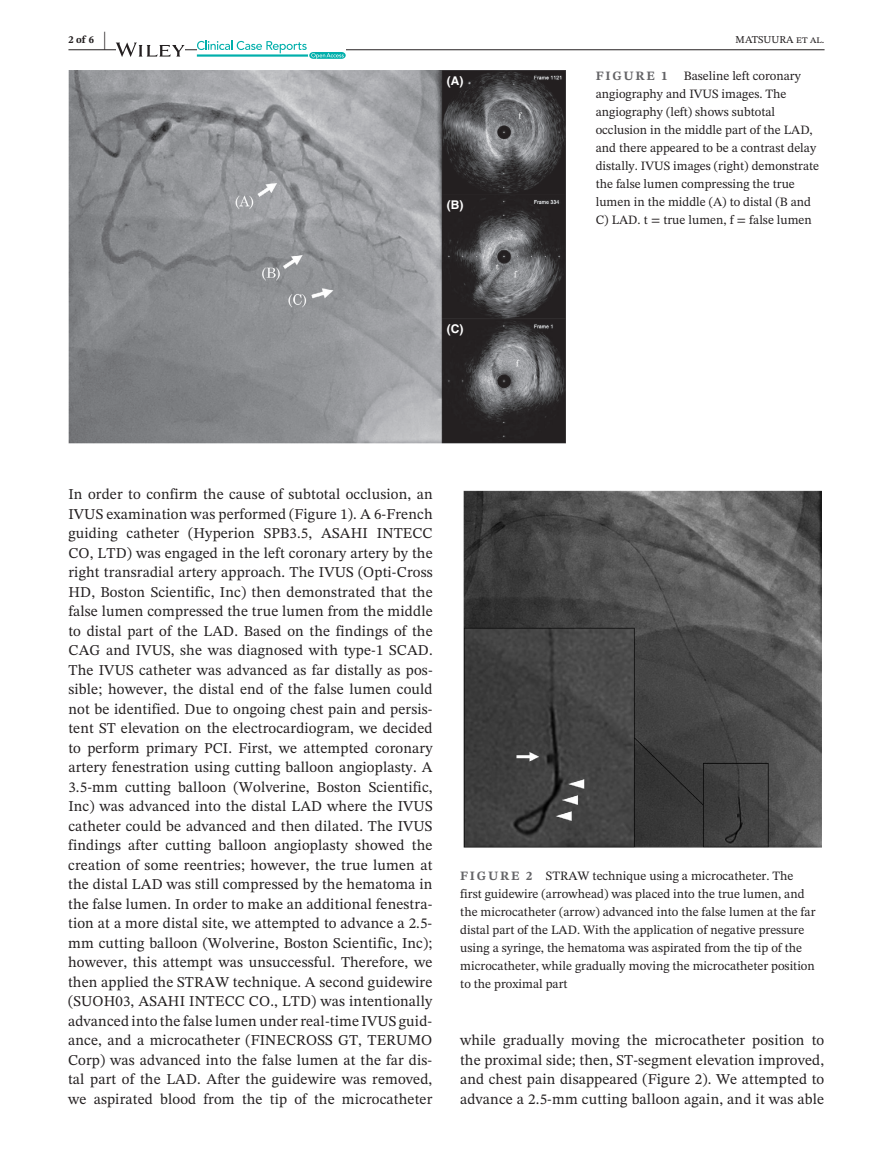
<style>
.page{position:relative;width:893px;height:1174px;background:#fff}
.page>*{position:absolute;margin:0;border:0;box-sizing:border-box;transform-origin:0 0}
.t1{font:15px/19.5px "STIX Two Text";letter-spacing:.01em;color:#231f20;text-align:justify}
.t2{font:12.75px/18px "STIX Two Text";color:#231f20}
.t3{font:700 12.75px "STIX Two Text";letter-spacing:.14em;color:#636366}
.t4{font:700 12px "Helvetica";color:#fff}
.t5{font:10.5px "STIX Two Text";color:#231f20}
.t6{font:700 10.5px "STIX Two Text";color:#231f20}
.s1{font-size:21px}
.s2{font-weight:700;color:#636366}
</style>
<div class="page">
<hr style="left:68px;top:49px;width:756px;height:1px;background:#231f20">
<svg style="left:116px;top:43px;width:69px;height:14px"></svg>
<svg style="left:197px;top:41px;width:149px;height:18px"></svg>
<img style="left:68px;top:70px;width:498px;height:374px">
<img style="left:464px;top:490px;width:357px;height:357px">
<p class="t6" style="left:68px;top:32px;width:39px">2 of 6 <span class="s1">|</span></p>
<p class="t5" style="left:736px;top:32px;width:90px">MATSUURA et al.</p>
<p class="t4" style="left:447px;top:74px;width:18px">(A)</p>
<p class="t4" style="left:447px;top:197px;width:18px">(B)</p>
<p class="t4" style="left:447px;top:321px;width:18px">(C)</p>
<p class="t2" style="left:596px;top:66px;width:225px;text-indent:88px">Baseline left coronary angiography and IVUS images. The angiography (left) shows subtotal occlusion in the middle part of the LAD, and there appeared to be a contrast delay distally. IVUS images (right) demonstrate the false lumen compressing the true lumen in the middle (A) to distal (B and C) LAD. t = true lumen, f = false lumen</p>
<p class="t3" style="left:596px;top:66px;width:73px">FIGURE 1</p>
<p class="t1" style="left:68px;top:484px;width:366px">In order to confirm the cause of subtotal occlusion, an IVUS examination was performed (Figure 1). A 6-French guiding catheter (Hyperion SPB3.5, ASAHI INTECC CO, LTD) was engaged in the left coronary artery by the right transradial artery approach. The IVUS (Opti-Cross HD, Boston Scientific, Inc) then demonstrated that the false lumen compressed the true lumen from the middle to distal part of the LAD. Based on the findings of the CAG and IVUS, she was diagnosed with type-1 SCAD.<br>The IVUS catheter was advanced as far distally as pos&shy;sible; however, the distal end of the false lumen could not be identified. Due to ongoing chest pain and persis&shy;tent ST elevation on the electrocardiogram, we decided to perform primary PCI. First, we attempted coronary artery fenestration using cutting balloon angioplasty. A 3.5-mm cutting balloon (Wolverine, Boston Scientific, Inc) was advanced into the distal LAD where the IVUS catheter could be advanced and then dilated. The IVUS findings after cutting balloon angioplasty showed the creation of some reentries; however, the true lumen at the distal LAD was still compressed by the hematoma in the false lumen. In order to make an additional fenestra&shy;tion at a more distal site, we attempted to advance a 2.5- mm cutting balloon (Wolverine, Boston Scientific, Inc); however, this attempt was unsuccessful. Therefore, we then applied the STRAW technique. A second guidewire (SUOH03, ASAHI INTECC CO., LTD) was intentionally advanced into the false lumen under real-time IVUS guid&shy;ance, and a microcatheter (FINECROSS GT, TERUMO Corp) was advanced into the false lumen at the far dis&shy;tal part of the LAD. After the guidewire was removed, we aspirated blood from the tip of the microcatheter</p>
<p class="t2" style="left:460px;top:866px;width:357px"><span class="s2">FIGURE 2</span> STRAW technique using a microcatheter. The first guidewire (arrowhead) was placed into the true lumen, and the microcatheter (arrow) advanced into the false lumen at the far distal part of the LAD. With the application of negative pressure using a syringe, the hematoma was aspirated from the tip of the microcatheter, while gradually moving the microcatheter position to the proximal part</p>
<p class="t1" style="left:460px;top:1030px;width:366px">while gradually moving the microcatheter position to the proximal side; then, ST-segment elevation improved, and chest pain disappeared (Figure 2). We attempted to advance a 2.5-mm cutting balloon again, and it was able</p>
</div>
